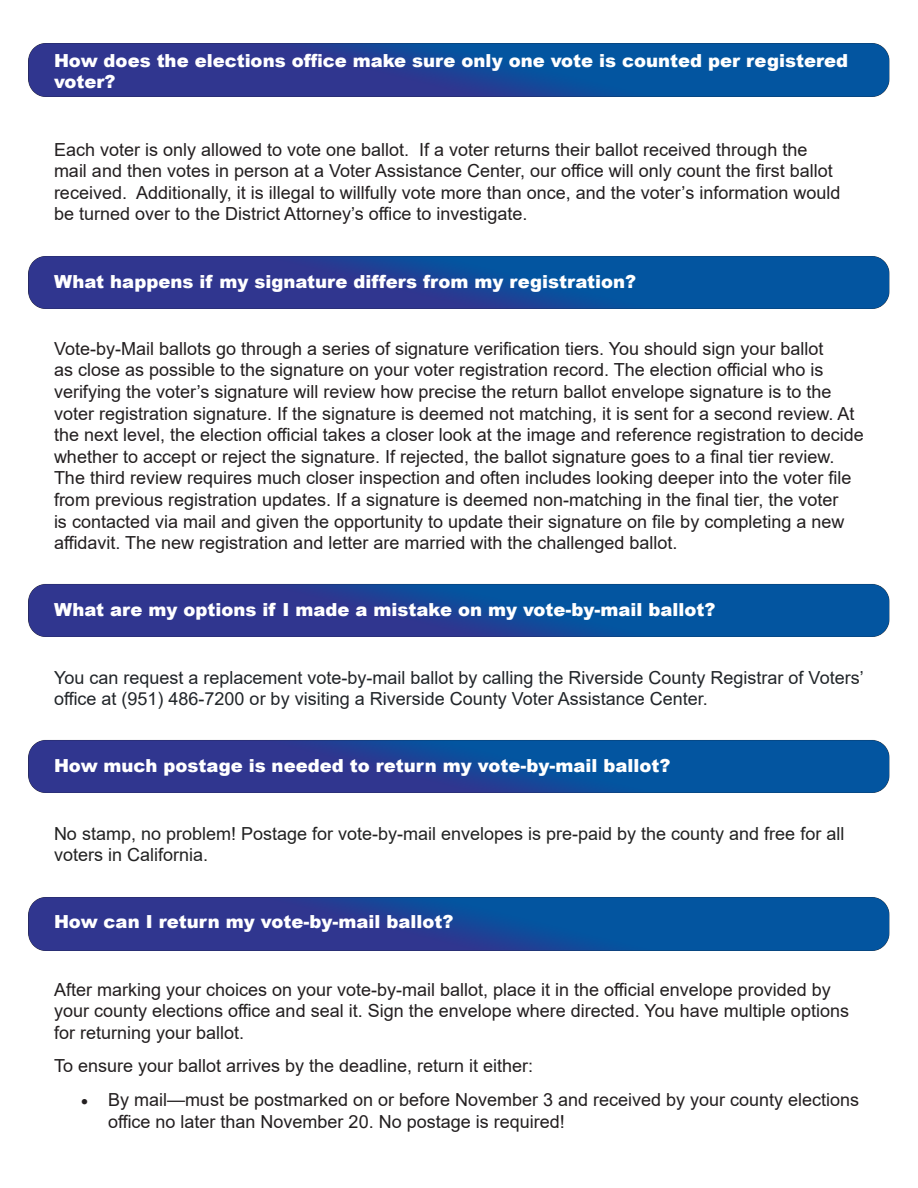
<style>
.page{position:relative;width:918px;height:1188px;background:#fff}
.page>*{position:absolute;margin:0;border:0;box-sizing:border-box;transform-origin:0 0}
.t1{font:18px/21.6px "Arial";color:#231f20}
.t2{font:900 18px/21.6px "Arial";color:#fff}
.t3{font:18px/21.6px "Arial";color:#212529}
.t4{font:18px/21.6px "Arial";color:#222}
</style>
<div class="page">
<img style="left:28px;top:44px;width:862px;height:52px">
<img style="left:28px;top:256px;width:862px;height:53px">
<img style="left:28px;top:584px;width:862px;height:53px">
<img style="left:28px;top:740px;width:862px;height:53px">
<img style="left:28px;top:897px;width:862px;height:53px">
<p class="t2" style="left:54px;top:49px;width:796px">How does the elections office make sure only one vote is counted per registered voter?</p>
<p class="t1" style="left:54px;top:138px;width:788px">Each voter is only allowed to vote one ballot. If a voter returns their ballot received through the mail and then votes in person at a Voter Assistance Center, our office will only count the first ballot received. Additionally, it is illegal to willfully vote more than once, and the voter’s information would be turned over to the District Attorney’s office to investigate.</p>
<p class="t2" style="left:54px;top:270px;width:584px">What happens if my signature differs from my registration?</p>
<p class="t1" style="left:54px;top:338px;width:811px">Vote-by-Mail ballots go through a series of signature verification tiers. You should sign your ballot<br>as close as possible to the signature on your voter registration record. The election official who is verifying the voter’s signature will review how precise the return ballot envelope signature is to the voter registration signature. If the signature is deemed not matching, it is sent for a second review. At the next level, the election official takes a closer look at the image and reference registration to decide whether to accept or reject the signature. If rejected, the ballot signature goes to a final tier review.<br>The third review requires much closer inspection and often includes looking deeper into the voter file from previous registration updates. If a signature is deemed non-matching in the final tier, the voter<br>is contacted via mail and given the opportunity to update their signature on file by completing a new affidavit. The new registration and letter are married with the challenged ballot.</p>
<p class="t2" style="left:54px;top:599px;width:663px">What are my options if I made a mistake on my vote-by-mail ballot?</p>
<p class="t3" style="left:54px;top:666px;width:811px">You can request a replacement vote-by-mail ballot by calling the Riverside County Registrar of Voters’ office at (951) 486-7200 or by visiting a Riverside County Voter Assistance Center.</p>
<p class="t2" style="left:54px;top:755px;width:618px">How much postage is needed to return my vote-by-mail ballot?</p>
<p class="t4" style="left:54px;top:822px;width:792px">No stamp, no problem! Postage for vote-by-mail envelopes is pre-paid by the county and free for all voters in California.</p>
<p class="t2" style="left:54px;top:911px;width:401px">How can I return my vote-by-mail ballot?</p>
<p class="t1" style="left:54px;top:978px;width:797px">After marking your choices on your vote-by-mail ballot, place it in the official envelope provided by your county elections office and seal it. Sign the envelope where directed. You have multiple options for returning your ballot.</p>
<p class="t1" style="left:54px;top:1055px;width:481px">To ensure your ballot arrives by the deadline, return it either:</p>
<p class="t1" style="left:108px;top:1089px;width:753px;text-indent:-27px">• By mail—must be postmarked on or before November 3 and received by your county elections office no later than November 20. No postage is required!</p>
</div>
